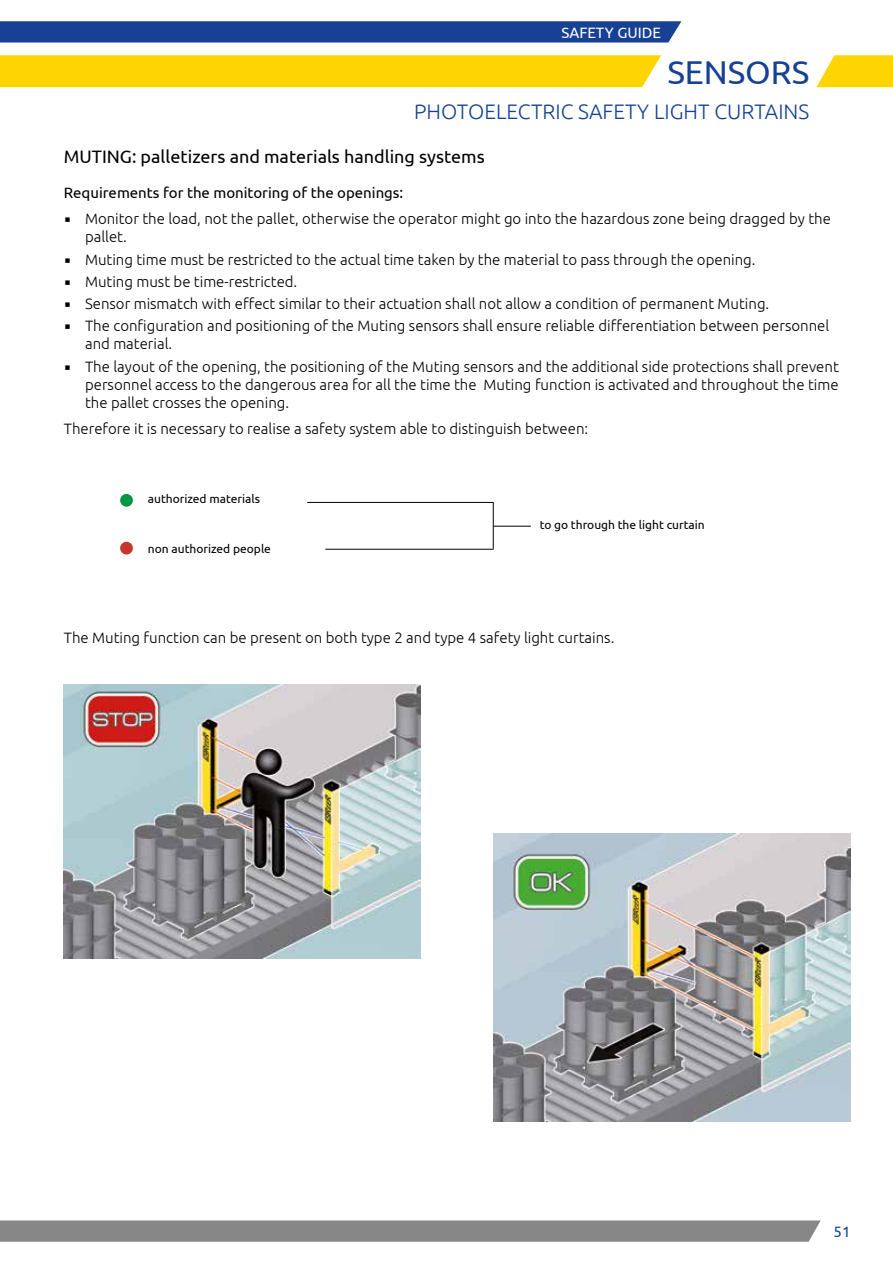
<style>
.page{position:relative;width:893px;height:1263px;background:#fff}
.page>*{position:absolute;margin:0;border:0;box-sizing:border-box;transform-origin:0 0}
.t1{font:33px "Ubuntu";color:#164194}
.t2{font:300 21px "Ubuntu";color:#164194}
.t3{font:18px "Ubuntu";color:#000}
.t4{font:300 15px/18px "Ubuntu";color:#000}
.t5{font:15px "Ubuntu";color:#000}
.t6{font:15px "Ubuntu";color:#fff}
.t7{font:15px "Ubuntu";color:#164194}
.t8{font:12px "Ubuntu";color:#000}
.s1{font-family:"Lucida Grande";font-weight:400}
</style>
<div class="page">
<svg style="left:816px;top:55px;width:77px;height:32px;background:#ffda21"></svg>
<div style="left:0;top:55px;width:661px;height:32px;background:#ffd500"></div>
<svg style="left:0;top:1220px;width:821px;height:22px;background:#8b8b8b"></svg>
<svg style="left:0;top:21px;width:681px;height:22px;background:#1f4898"></svg>
<div style="left:120px;top:494px;width:13px;height:13px;background:#009942;border-radius:50%"></div>
<div style="left:120px;top:542px;width:13px;height:12px;background:#c6362b;border-radius:50%"></div>
<hr style="left:307px;top:502px;width:187px;height:1px;background:#000">
<hr style="left:325px;top:549px;width:169px;height:1px;background:#000">
<hr style="left:493px;top:502px;width:1px;height:47px;background:#000">
<hr style="left:494px;top:526px;width:37px;height:1px;background:#000">
<img style="left:64px;top:685px;width:357px;height:273px">
<img style="left:493px;top:833px;width:357px;height:288px">
<p class="t6" style="left:561px;top:23px;width:101px">SAFETY GUIDE</p>
<h1 class="t1" style="left:667px;top:52px;width:143px">SENSORS</h1>
<h2 class="t2" style="left:414px;top:99px;width:397px">PHOTOELECTRIC SAFETY LIGHT CURTAINS</h2>
<p class="t3" style="left:64px;top:145px;width:422px">MUTING: palletizers and materials handling systems</p>
<p class="t5" style="left:64px;top:183px;width:341px">Requirements for the monitoring of the openings:</p>
<p class="t4" style="left:85px;top:210px;width:747px;text-indent:-21px"><span class="s1">▪</span> Monitor the load, not the pallet, otherwise the operator might go into the hazardous zone being dragged by the pallet.</p>
<p class="t4" style="left:64px;top:250px;width:693px"><span class="s1">▪</span> Muting time must be restricted to the actual time taken by the material to pass through the opening.</p>
<p class="t4" style="left:64px;top:272px;width:235px"><span class="s1">▪</span> Muting must be time-restricted.</p>
<p class="t4" style="left:64px;top:294px;width:707px"><span class="s1">▪</span> Sensor mismatch with effect similar to their actuation shall not allow a condition of permanent Muting.</p>
<p class="t4" style="left:85px;top:317px;width:746px;text-indent:-21px"><span class="s1">▪</span> The configuration and positioning of the Muting sensors shall ensure reliable differentiation between personnel and material.</p>
<p class="t4" style="left:85px;top:357px;width:755px;text-align:justify;text-indent:-21px"><span class="s1">▪</span> The layout of the opening, the positioning of the Muting sensors and the additional side protections shall prevent personnel access to the dangerous area for all the time the Muting function is activated and throughout the time the pallet crosses the opening.</p>
<p class="t4" style="left:64px;top:419px;width:526px">Therefore it is necessary to realise a safety system able to distinguish between:</p>
<p class="t8" style="left:148px;top:492px;width:114px">authorized materials</p>
<p class="t8" style="left:148px;top:541px;width:125px">non authorized people</p>
<p class="t8" style="left:540px;top:517px;width:167px">to go through the light curtain</p>
<p class="t4" style="left:64px;top:628px;width:552px">The Muting function can be present on both type 2 and type 4 safety light curtains.</p>
<p class="t7" style="left:833px;top:1222px;width:18px">51</p>
</div>
